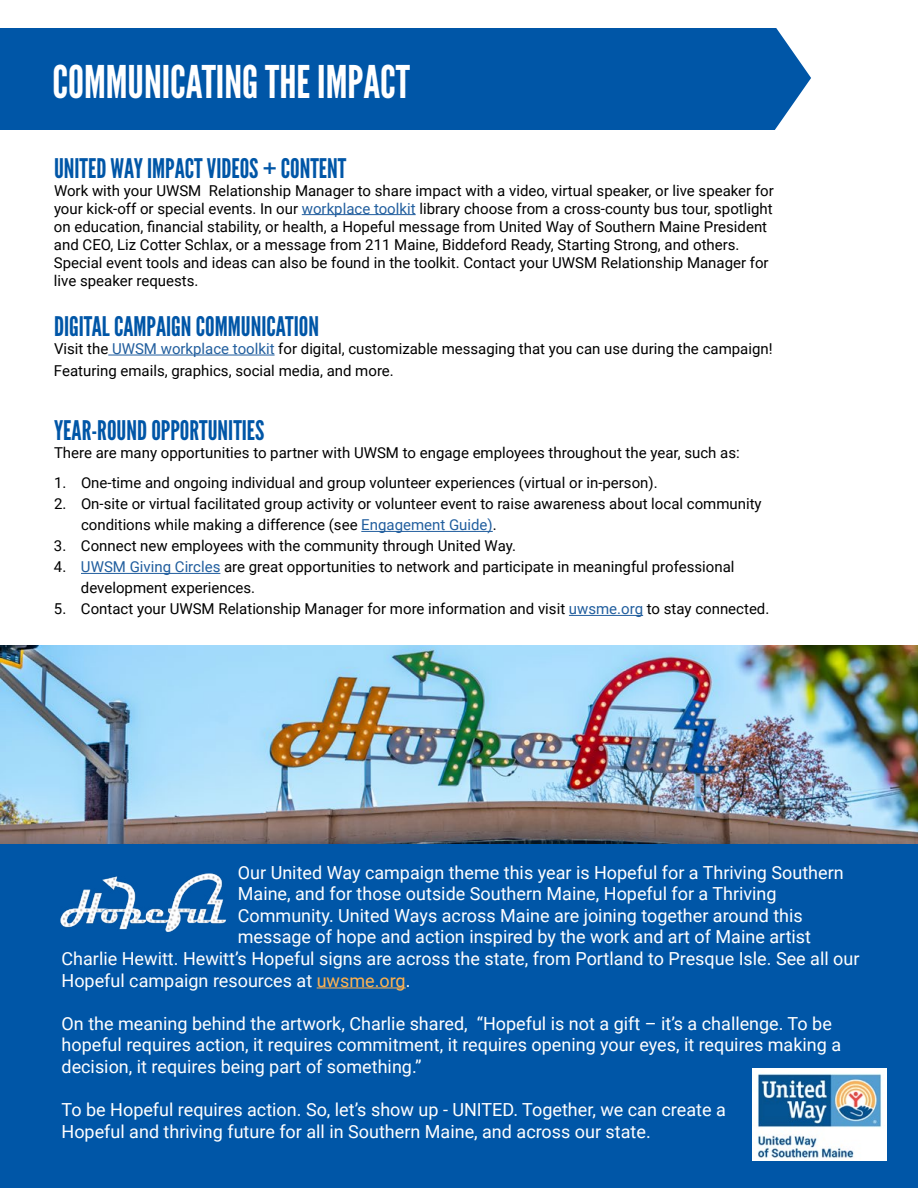
<style>
.page{position:relative;width:918px;height:1188px;background:#fff}
.page>*{position:absolute;margin:0;border:0;box-sizing:border-box;transform-origin:0 0}
.t1{font:45px "League Gothic";color:#fff}
.t2{font:27px "League Gothic";color:#0056a7}
.t3{font:18px/21.6px "Roboto";color:#fff}
.t4{font:15px/18px "Roboto";color:#000}
.s1{color:#215e9e}
.s2{color:#ffb351}
</style>
<div class="page">
<hr style="left:302px;top:214px;width:114px;height:1px;background:#215e9e">
<hr style="left:108px;top:355px;width:167px;height:1px;background:#215e9e">
<hr style="left:361px;top:531px;width:132px;height:1px;background:#215e9e">
<hr style="left:81px;top:573px;width:139px;height:1px;background:#215e9e">
<hr style="left:569px;top:615px;width:74px;height:1px;background:#215e9e">
<div style="left:1px;top:26px;width:752px;height:104px;background:#0056a7"></div>
<svg style="left:665px;top:27px;width:146px;height:103px"></svg>
<img style="left:0;top:645px;width:918px;height:200px">
<div style="left:0;top:845px;width:918px;height:343px;background:#0056a7"></div>
<hr style="left:317px;top:988px;width:89px;height:1px;background:#ffb351">
<img style="left:752px;top:1069px;width:134px;height:92px">
<img style="left:60px;top:873px;width:166px;height:59px">
<div style="left:0;top:0;width:789px;height:27px;background:#fff"></div>
<h1 class="t1" style="left:52px;top:55px;width:359px">COMMUNICATING THE IMPACT</h1>
<h2 class="t2" style="left:54px;top:152px;width:294px">UNITED WAY IMPACT VIDEOS + CONTENT</h2>
<p class="t4" style="left:54px;top:181px;width:721px">Work with your UWSM Relationship Manager to share impact with a video, virtual speaker, or live speaker for your kick-off or special events. In our <span class="s1">workplace toolkit</span> library choose from a cross-county bus tour, spotlight on education, financial stability, or health, a Hopeful message from United Way of Southern Maine President and CEO, Liz Cotter Schlax, or a message from 211 Maine, Biddeford Ready, Starting Strong, and others.<br>Special event tools and ideas can also be found in the toolkit. Contact your UWSM Relationship Manager for live speaker requests.</p>
<h2 class="t2" style="left:54px;top:310px;width:267px">DIGITAL CAMPAIGN COMMUNICATION</h2>
<p class="t4" style="left:54px;top:337px;width:720px;line-height:21.6px">Visit the <span class="s1">UWSM workplace toolkit</span> for digital, customizable messaging that you can use during the campaign!<br>Featuring emails, graphics, social media, and more.</p>
<h2 class="t2" style="left:54px;top:415px;width:212px">YEAR-ROUND OPPORTUNITIES</h2>
<p class="t4" style="left:54px;top:443px;width:687px">There are many opportunities to partner with UWSM to engage employees throughout the year, such as:</p>
<p class="t4" style="left:54px;top:473px;width:605px">1. One-time and ongoing individual and group volunteer experiences (virtual or in-person).</p>
<p class="t4" style="left:81px;top:493px;width:682px;line-height:21px;text-indent:-27px">2. On-site or virtual facilitated group activity or volunteer event to raise awareness about local community conditions while making a difference (see <span class="s1">Engagement Guide)</span>.</p>
<p class="t4" style="left:54px;top:536px;width:463px">3. Connect new employees with the community through United Way.</p>
<p class="t4" style="left:81px;top:556px;width:655px;line-height:21px;text-indent:-27px">4. <span class="s1">UWSM Giving Circles</span> are great opportunities to network and participate in meaningful professional development experiences.</p>
<p class="t4" style="left:54px;top:599px;width:717px">5. Contact your UWSM Relationship Manager for more information and visit <span class="s1">uwsme.org</span> to stay connected.</p>
<p class="t3" style="left:238px;top:861px;width:607px">Our United Way campaign theme this year is Hopeful for a Thriving Southern</p>
<p class="t3" style="left:238px;top:882px;width:540px">Maine, and for those outside Southern Maine, Hopeful for a Thriving</p>
<p class="t3" style="left:238px;top:904px;width:567px">Community. United Ways across Maine are joining together around this</p>
<p class="t3" style="left:238px;top:926px;width:575px">message of hope and action inspired by the work and art of Maine artist</p>
<p class="t3" style="left:62px;top:947px;width:799px">Charlie Hewitt. Hewitt’s Hopeful signs are across the state, from Portland to Presque Isle. See all our</p>
<p class="t3" style="left:62px;top:969px;width:350px">Hopeful campaign resources at <span class="s2">uwsme.org</span>.</p>
<p class="t3" style="left:62px;top:1012px;width:781px">On the meaning behind the artwork, Charlie shared, “Hopeful is not a gift – it’s a challenge. To be hopeful requires action, it requires commitment, it requires opening your eyes, it requires making a decision, it requires being part of something.”</p>
<p class="t3" style="left:62px;top:1098px;width:666px">To be Hopeful requires action. So, let’s show up - UNITED. Together, we can create a<br>Hopeful and thriving future for all in Southern Maine, and across our state.</p>
</div>
